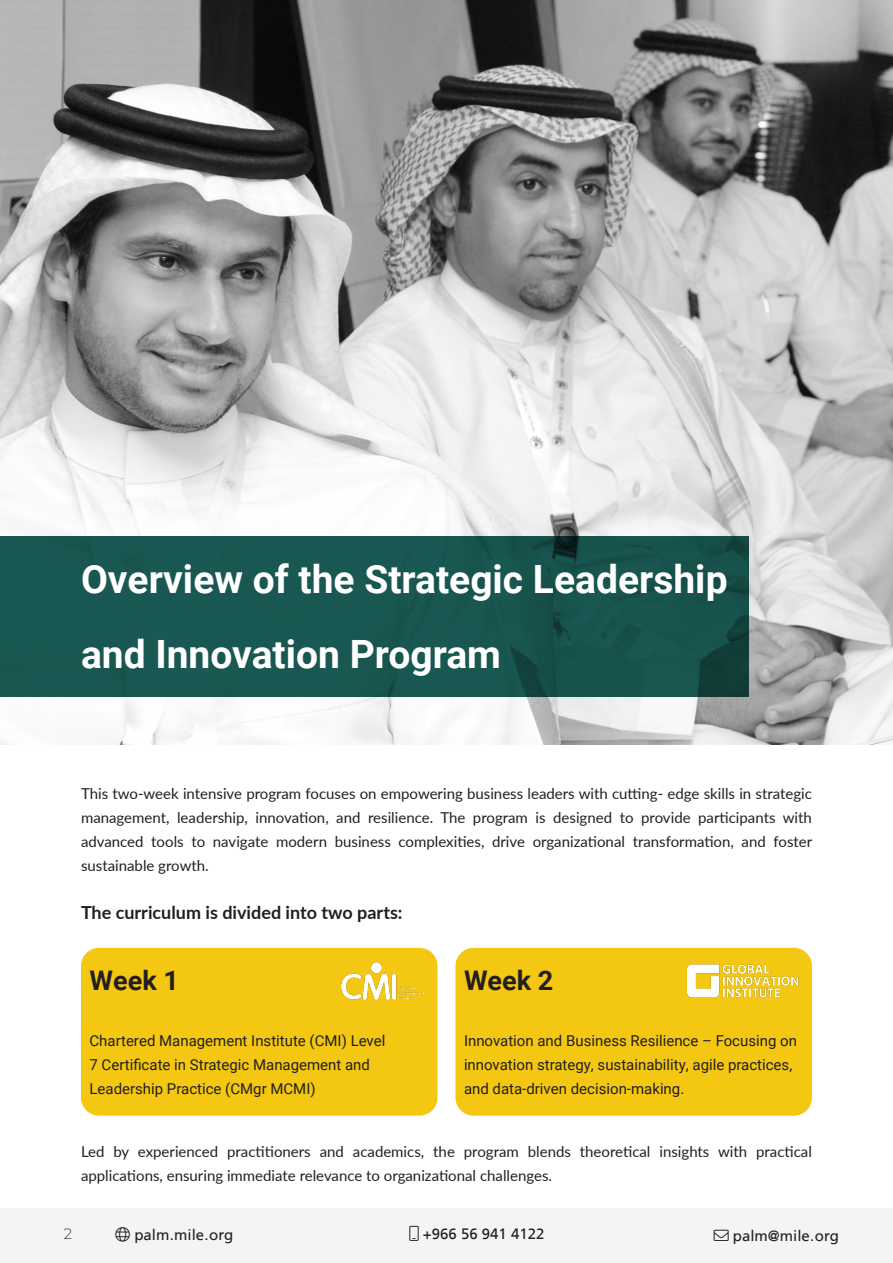
<style>
.page{position:relative;width:893px;height:1263px;background:#fff}
.page>*{position:absolute;margin:0;border:0;box-sizing:border-box;transform-origin:0 0}
._40pt_Align_Left{font:700 39px/75px "Roboto";color:#fff}
.t1{font:700 27px "Roboto";color:#231f20}
._10pt_Align_Left_Justify{font:700 18px "Lato";color:#231f20}
._10pt_Align_Left_Justify-2{font:15px/24px "Lato";color:#231f20;text-align:justify}
.t2{font:15px/24px "Roboto";color:#231f20}
.t3{font:15px "Frutiger LT Arabic 55 Roman";color:#231f20}
.t4{font:300 15px "Montserrat";color:#3e3e3f}
</style>
<div class="page">
<div style="left:0;top:1209px;width:893px;height:54px;background:#f3f4f5"></div>
<img style="left:0;top:0;width:893px;height:744px">
<div style="left:0;top:536px;width:748px;height:160px;background:#195751"></div>
<div style="left:81px;top:948px;width:356px;height:168px;background:#f3c712;border-radius:18px"></div>
<div style="left:455px;top:948px;width:357px;height:168px;background:#f3c712;border-radius:18px"></div>
<img style="left:341px;top:962px;width:82px;height:37px">
<img style="left:687px;top:964px;width:112px;height:34px">
<p class="_40pt_Align_Left" style="left:81px;top:540px;width:648px">Overview of the Strategic Leadership and Innovation Program</p>
<p class="_10pt_Align_Left_Justify-2" style="left:81px;top:781px;width:733px">This two-week intensive program focuses on empowering business leaders with cutting- edge skills in strategic management, leadership, innovation, and resilience. The program is designed to provide participants with advanced tools to navigate modern business complexities, drive organizational transformation, and foster sustainable growth.</p>
<p class="_10pt_Align_Left_Justify" style="left:81px;top:899px;width:323px">The curriculum is divided into two parts:</p>
<p class="t1" style="left:90px;top:961px;width:91px">Week 1</p>
<p class="t2" style="left:90px;top:1028px;width:297px">Chartered Management Institute (CMI) Level<br>7 Certificate in Strategic Management and<br>Leadership Practice (CMgr MCMI)</p>
<p class="t1" style="left:464px;top:961px;width:91px">Week 2</p>
<p class="t2" style="left:464px;top:1028px;width:335px">Innovation and Business Resilience – Focusing on innovation strategy, sustainability, agile practices, and data-driven decision-making.</p>
<p class="_10pt_Align_Left_Justify-2" style="left:81px;top:1138px;width:732px">Led by experienced practitioners and academics, the program blends theoretical insights with practical applications, ensuring immediate relevance to organizational challenges.</p>
<p class="t4" style="left:64px;top:1224px;width:10px">2</p>
<p class="t3" style="left:134px;top:1223px;width:100px">palm.mile.org</p>
<p class="t3" style="left:423px;top:1222px;width:123px">+966 56 941 4122</p>
<p class="t3" style="left:714px;top:1224px;width:127px">→ palm@mile.org</p>
</div>
